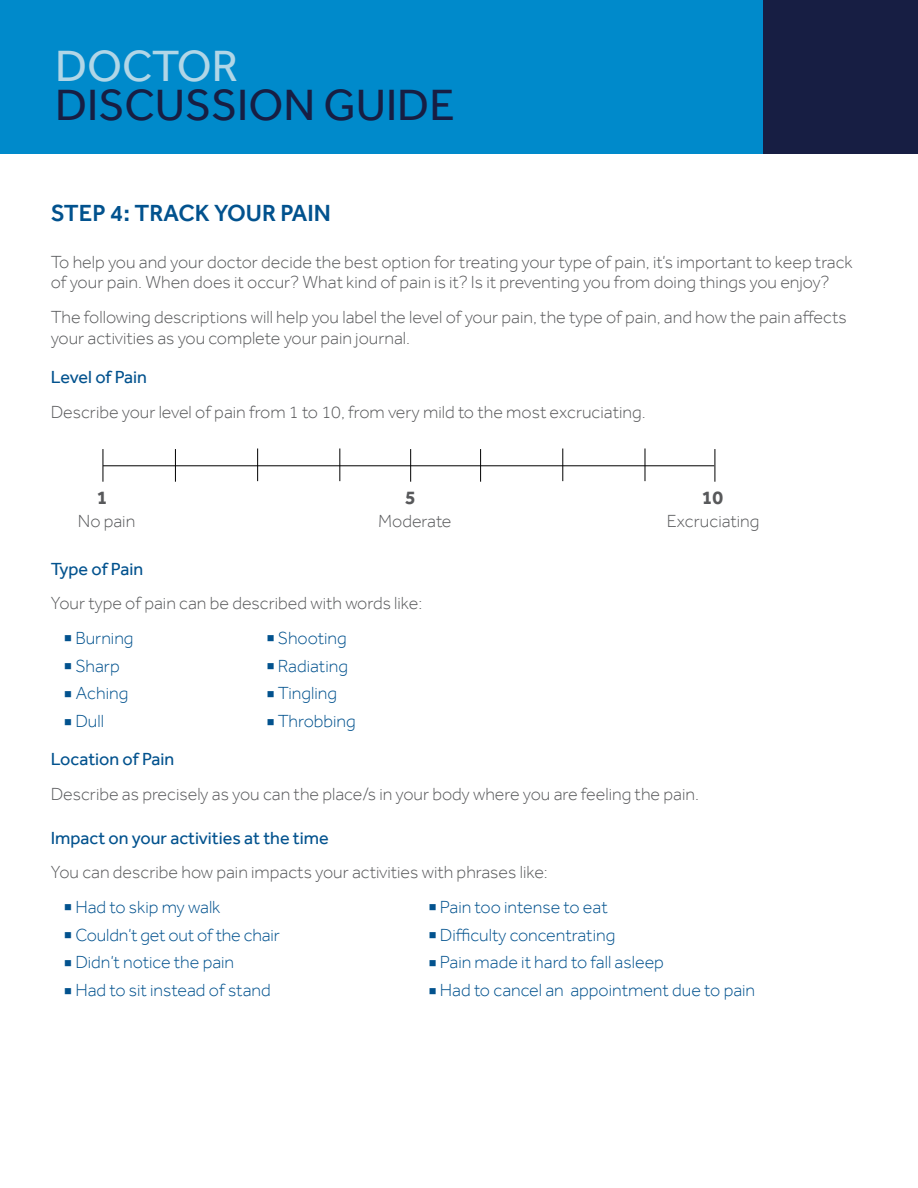
<style>
.page{position:relative;width:918px;height:1188px;background:#fff}
.page>*{position:absolute;margin:0;border:0;box-sizing:border-box;transform-origin:0 0}
.t1{font:45px "Effra";color:#171e43}
.t2{font:45px "Effra";color:#b1d6e7}
.t3{font:500 24px "Effra";color:#02528e}
.t4{font:700 19.65px "Effra";color:#58595b}
.t5{font:300 18px/20.9px "Effra";color:#58595b}
.t6{font:300 18px "Effra";color:#02528e}
.t7{font:18px "Effra";color:#02528e}
</style>
<div class="page">
<div style="left:0;top:0;width:918px;height:153px;background:#008acb"></div>
<div style="left:764px;top:0;width:154px;height:153px;background:#171e43"></div>
<hr style="left:103px;top:465px;width:611px;height:1px;background:#000">
<hr style="left:103px;top:449px;width:1px;height:33px;background:#000">
<hr style="left:715px;top:449px;width:1px;height:33px;background:#000">
<hr style="left:410px;top:449px;width:1px;height:33px;background:#000">
<hr style="left:175px;top:449px;width:1px;height:33px;background:#000">
<hr style="left:480px;top:449px;width:1px;height:33px;background:#000">
<hr style="left:257px;top:448px;width:1px;height:33px;background:#000">
<hr style="left:562px;top:448px;width:1px;height:33px;background:#000">
<hr style="left:339px;top:448px;width:1px;height:33px;background:#000">
<hr style="left:645px;top:448px;width:1px;height:33px;background:#000">
<h1 class="t2" style="left:55px;top:40px;width:185px">DOCTOR</h1>
<h1 class="t1" style="left:55px;top:79px;width:401px">DISCUSSION GUIDE</h1>
<h2 class="t3" style="left:51px;top:199px;width:282px">STEP 4: TRACK YOUR PAIN</h2>
<p class="t5" style="left:51px;top:251px;width:804px">To help you and your doctor decide the best option for treating your type of pain, it’s important to keep track of your pain. When does it occur? What kind of pain is it? Is it preventing you from doing things you enjoy?</p>
<p class="t5" style="left:51px;top:306px;width:797px">The following descriptions will help you label the level of your pain, the type of pain, and how the pain affects your activities as you complete your pain journal.</p>
<p class="t7" style="left:51px;top:367px;width:98px">Level of Pain</p>
<p class="t5" style="left:51px;top:401px;width:596px">Describe your level of pain from 1 to 10, from very mild to the most excruciating.</p>
<p class="t4" style="left:97px;top:485px;width:12px">1</p>
<p class="t4" style="left:702px;top:485px;width:23px">10</p>
<p class="t5" style="left:667px;top:510px;width:94px">Excruciating</p>
<p class="t4" style="left:405px;top:485px;width:12px">5</p>
<p class="t5" style="left:378px;top:510px;width:75px">Moderate</p>
<p class="t5" style="left:78px;top:510px;width:59px">No pain</p>
<p class="t7" style="left:51px;top:558px;width:94px">Type of Pain</p>
<p class="t5" style="left:51px;top:593px;width:373px">Your type of pain can be described with words like:</p>
<p class="t6" style="left:64px;top:628px;width:71px">■ Burning</p>
<p class="t6" style="left:267px;top:628px;width:82px">■ Shooting</p>
<p class="t6" style="left:64px;top:655px;width:57px">■ Sharp</p>
<p class="t6" style="left:267px;top:655px;width:83px">■ Radiating</p>
<p class="t6" style="left:64px;top:683px;width:66px">■ Aching</p>
<p class="t6" style="left:267px;top:683px;width:72px">■ Tingling</p>
<p class="t6" style="left:64px;top:711px;width:41px">■ Dull</p>
<p class="t6" style="left:267px;top:711px;width:91px">■ Throbbing</p>
<p class="t7" style="left:51px;top:749px;width:125px">Location of Pain</p>
<p class="t5" style="left:51px;top:783px;width:650px">Describe as precisely as you can the place/s in your body where you are feeling the pain.</p>
<p class="t7" style="left:51px;top:828px;width:280px">Impact on your activities at the time</p>
<p class="t5" style="left:51px;top:862px;width:499px">You can describe how pain impacts your activities with phrases like:</p>
<p class="t6" style="left:64px;top:897px;width:158px">■ Had to skip my walk</p>
<p class="t6" style="left:429px;top:897px;width:181px">■ Pain too intense to eat</p>
<p class="t6" style="left:64px;top:925px;width:217px">■ Couldn’t get out of the chair</p>
<p class="t6" style="left:429px;top:925px;width:188px">■ Difficulty concentrating</p>
<p class="t6" style="left:64px;top:952px;width:171px">■ Didn’t notice the pain</p>
<p class="t6" style="left:429px;top:952px;width:237px">■ Pain made it hard to fall asleep</p>
<p class="t6" style="left:64px;top:980px;width:208px">■ Had to sit instead of stand</p>
<p class="t6" style="left:429px;top:980px;width:328px">■ Had to cancel an appointment due to pain</p>
</div>
